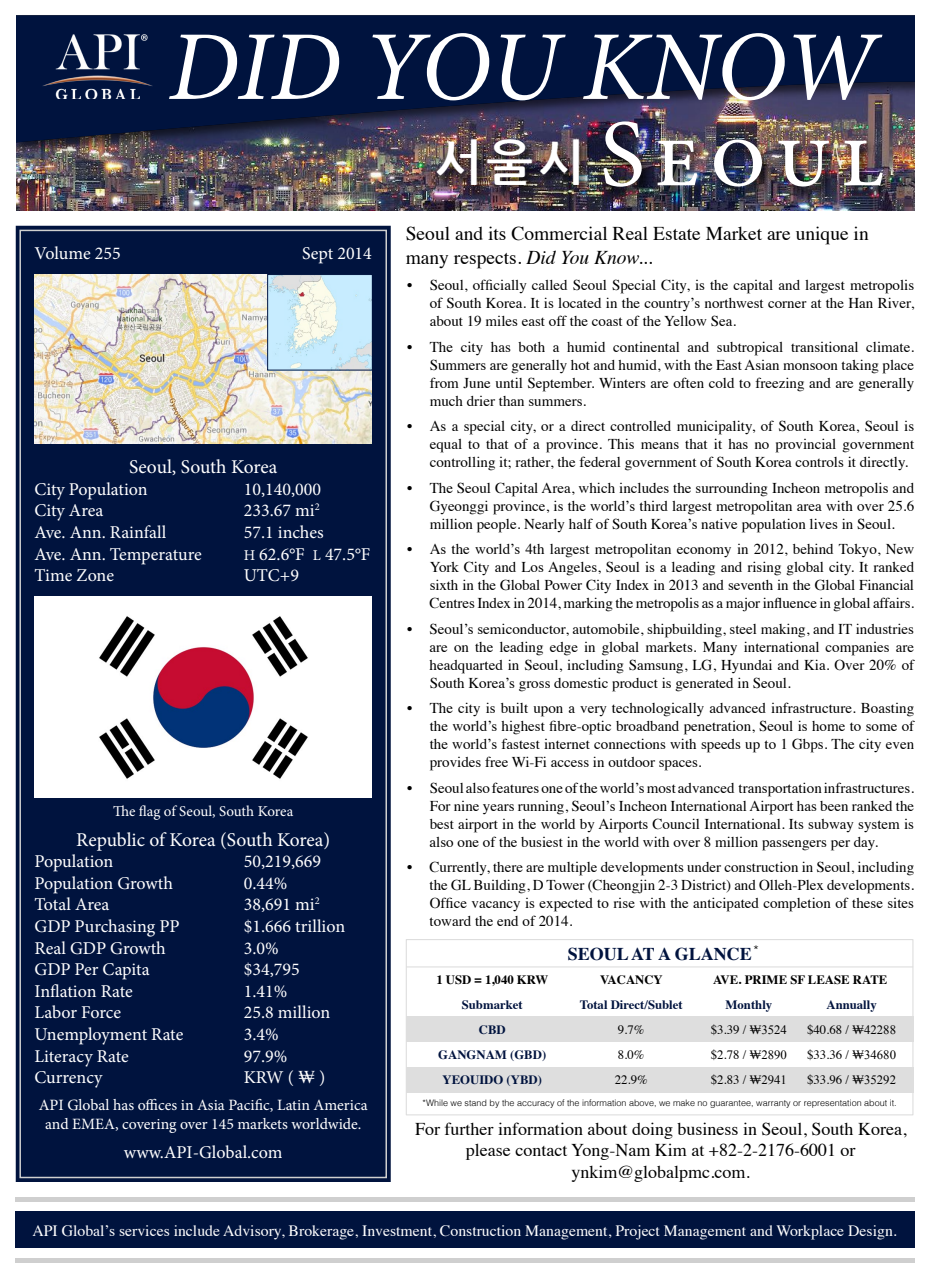
<style>
.page{position:relative;width:930px;height:1278px;background:#fff}
.page>*{position:absolute;margin:0;border:0;box-sizing:border-box;transform-origin:0 0}
.t1{font:italic 99px "Minion Pro";letter-spacing:-.01em;color:#fff}
.t2{font:96px "Minion Pro";letter-spacing:.1em;color:#fff}
.t3{font:19.5px "Times";color:#000}
.t4{font:19.5px "Minion Pro";letter-spacing:-.005em;color:#fff}
.t5{font:18px/21.6px "Minion Pro";color:#fff}
.t6{font:18px/21.6px "Times";color:#000;text-align:center}
.t7{font:700 18px "Times";color:#00133e}
.t8{font:15.75px "Times";color:#fff}
.t9{font:15.75px/18.9px "Minion Pro";color:#fff;text-align:center}
.t10{font:15px/18px "Times";color:#000;text-align:justify}
.t11{font:15px "Minion Pro";color:#fff}
.t12{font:300 13.5px "Helvetica";color:#000}
.t13{font:12.75px "Times";color:#000}
.t14{font:700 12.75px "Times";color:#00133e}
.t15{font:700 12.75px "Times";color:#000}
.t16{font:300 9px "Helvetica";color:#000}
.s1{font-family:"Nanum Gothic";font-weight:700;font-size:49.5px}
.s2{font-style:italic}
.s3{font-size:15px}
.s4{font-family:"Tw Cen"}
.s5{font-family:"Times New Roman"}
</style>
<div class="page">
<div style="left:16px;top:226px;width:375px;height:956px;background:#00133e;border:3px solid #00133e"></div>
<div style="left:19px;top:230px;width:368px;height:948px;border:2px solid #cfcfcf"></div>
<div style="left:15px;top:1212px;width:899px;height:36px;background:#00133e"></div>
<div style="left:15px;top:1197px;width:900px;height:5px;background:#cfcfcf"></div>
<div style="left:15px;top:1258px;width:900px;height:5px;background:#cfcfcf"></div>
<img style="left:16px;top:157px;width:899px;height:54px">
<img style="left:34px;top:275px;width:338px;height:169px">
<img style="left:269px;top:276px;width:102px;height:93px">
<div style="left:267px;top:274px;width:106px;height:97px;border:1px solid #00133e"></div>
<div style="left:34px;top:597px;width:338px;height:201px;background:#fff"></div>
<img style="left:99px;top:616px;width:209px;height:163px">
<div style="left:600px;top:120px;width:294px;height:81px;background:#000;opacity:.8"></div>
<div style="left:434px;top:138px;width:157px;height:62px;background:#000;opacity:.8"></div>
<div style="left:406px;top:1017px;width:508px;height:25px;background:#dedede"></div>
<div style="left:406px;top:1067px;width:508px;height:25px;background:#dedede"></div>
<div style="left:406px;top:939px;width:508px;height:176px;border:1px solid #dedede"></div>
<hr style="left:406px;top:966px;width:507px;height:1px;background:#dedede">
<div style="left:11px;top:13px;width:916px;height:144px;background:#000;opacity:.6"></div>
<svg style="left:16px;top:15px;width:899px;height:128px;background:#152145"></svg>
<img style="left:42px;top:35px;width:110px;height:64px">
<div style="left:915px;top:11px;width:15px;height:205px;background:#fff"></div>
<div style="left:0;top:10px;width:16px;height:205px;background:#fff"></div>
<h1 class="t1" style="left:168px;top:0;width:710px">DID YOU KNOW</h1>
<h2 class="t2" style="left:435px;top:90px;width:451px"><span class="s1">서울시</span> Seoul</h2>
<h3 class="t3" style="left:406px;top:216px;width:465px">Seoul and its Commercial Real Estate Market are unique in</h3>
<p class="t5" style="left:34px;top:242px;width:88px">Volume 255</p>
<h3 class="t3" style="left:406px;top:239px;width:248px">many respects. <span class="s2">Did You Know...</span></h3>
<p class="t5" style="left:302px;top:242px;width:71px">Sept 2014</p>
<h3 class="t4" style="left:129px;top:454px;width:150px">Seoul, South Korea</h3>
<p class="t5" style="left:34px;top:478px;width:169px">City Population<br>City Area<br>Ave. Ann. Rainfall<br>Ave. Ann. Temperature<br>Time Zone</p>
<p class="t5" style="left:244px;top:478px;width:128px">10,140,000<br>233.67 mi<sup>2<br></sup>57.1 inches<br><span class="s3">H</span> 62.6<span class="s4">º</span>F <span class="s3">L</span> 47.5<span class="s4">º</span>F<br>UTC+9</p>
<p class="t11" style="left:113px;top:802px;width:182px">The flag of Seoul, South Korea</p>
<h3 class="t4" style="left:76px;top:826px;width:256px">Republic of Korea (South Korea)</h3>
<p class="t5" style="left:34px;top:851px;width:150px">Population<br>Population Growth<br>Total Area<br>GDP Purchasing PP<br>Real GDP Growth<br>GDP Per Capita<br>Inflation Rate<br>Labor Force<br>Unemployment Rate<br>Literacy Rate<br>Currency</p>
<p class="t5" style="left:244px;top:851px;width:103px">50,219,669<br>0.44%<br>38,691 mi<sup>2 </sup>$1.666 trillion<br>3.0%<br>$34,795<br>1.41%<br>25.8 million<br>3.4%<br>97.9%<br>KRW ( <span class="s5">₩</span> )</p>
<p class="t9" style="left:39px;top:1096px;width:331px">API Global has offices in Asia Pacific, Latin America and EMEA, covering over 145 markets worldwide.</p>
<p class="t5" style="left:124px;top:1141px;width:160px">www.API-Global.com</p>
<p class="t10" style="left:430px;top:275px;width:486px;text-indent:-22px">• Seoul, officially called Seoul Special City, is the capital and largest metropolis of South Korea. It is located in the country’s northwest corner at the Han River, about 19 miles east off the coast of the Yellow Sea.</p>
<p class="t10" style="left:430px;top:336px;width:486px;text-indent:-22px">• The city has both a humid continental and subtropical transitional climate.<br>Summers are generally hot and humid, with the East Asian monsoon taking place from June until September. Winters are often cold to freezing and are generally much drier than summers.</p>
<p class="t10" style="left:430px;top:416px;width:486px;text-indent:-22px">• As a special city, or a direct controlled municipality, of South Korea, Seoul is equal to that of a province. This means that it has no provincial government controlling it; rather, the federal government of South Korea controls it directly.</p>
<p class="t10" style="left:430px;top:477px;width:486px;text-indent:-22px">• The Seoul Capital Area, which includes the surrounding Incheon metropolis and Gyeonggi province, is the world’s third largest metropolitan area with over 25.6 million people. Nearly half of South Korea’s native population lives in Seoul.</p>
<p class="t10" style="left:430px;top:539px;width:486px;text-indent:-22px">• As the world’s 4th largest metropolitan economy in 2012, behind Tokyo, New York City and Los Angeles, Seoul is a leading and rising global city. It ranked sixth in the Global Power City Index in 2013 and seventh in the Global Financial Centres Index in 2014, marking the metropolis as a major influence in global affairs.</p>
<p class="t10" style="left:430px;top:618px;width:486px;text-indent:-23px">• Seoul’s semiconductor, automobile, shipbuilding, steel making, and IT industries are on the leading edge in global markets. Many international companies are headquarted in Seoul, including Samsung, LG, Hyundai and Kia. Over 20% of South Korea’s gross domestic product is generated in Seoul.</p>
<p class="t10" style="left:430px;top:698px;width:486px;text-indent:-23px">• The city is built upon a very technologically advanced infrastructure. Boasting the world’s highest fibre-optic broadband penetration, Seoul is home to some of the world’s fastest internet connections with speeds up to 1 Gbps. The city even provides free Wi-Fi access in outdoor spaces.</p>
<p class="t10" style="left:430px;top:777px;width:486px;text-indent:-22px">• Seoul also features one oftheworld’smost advanced transportation infrastructures.<br>For nine years running, Seoul’s Incheon International Airport has been ranked the best airport in the world by Airports Council International. Its subway system is also one of the busiest in the world with over 8 million passengers per day.</p>
<p class="t10" style="left:430px;top:857px;width:486px;text-indent:-22px">• Currently, there are multiple developments under construction in Seoul, including the GL Building, D Tower (Cheongjin 2-3 District) and Olleh-Plex developments.<br>Office vacancy is expected to rise with the anticipated completion of these sites toward the end of 2014.</p>
<p class="t12" style="left:753px;top:939px;width:7px">*</p>
<p class="t7" style="left:568px;top:937px;width:185px">SEOUL AT A GLANCE</p>
<p class="t15" style="left:436px;top:968px;width:114px">1 USD = 1,040 KRW</p>
<p class="t14" style="left:462px;top:992px;width:62px">Submarket</p>
<p class="t14" style="left:479px;top:1018px;width:28px">CBD</p>
<p class="t14" style="left:438px;top:1043px;width:110px">GANGNAM (GBD)</p>
<p class="t14" style="left:443px;top:1068px;width:101px">YEOUIDO (YBD)</p>
<p class="t15" style="left:600px;top:968px;width:64px">VACANCY</p>
<p class="t15" style="left:713px;top:968px;width:176px">AVE. PRIME SF LEASE RATE</p>
<p class="t14" style="left:580px;top:992px;width:105px">Total Direct/Sublet</p>
<p class="t13" style="left:618px;top:1018px;width:28px">9.7%</p>
<p class="t13" style="left:618px;top:1043px;width:28px">8.0%</p>
<p class="t13" style="left:615px;top:1068px;width:34px">22.9%</p>
<p class="t14" style="left:726px;top:992px;width:48px">Monthly</p>
<p class="t14" style="left:826px;top:992px;width:52px">Annually</p>
<p class="t13" style="left:711px;top:1018px;width:78px">$3.39 / <span class="s5">₩3524</span></p>
<p class="t13" style="left:711px;top:1068px;width:78px">$2.83 / <span class="s5">₩2941</span></p>
<p class="t13" style="left:711px;top:1043px;width:78px">$2.78 / <span class="s5">₩2890</span></p>
<p class="t13" style="left:807px;top:1018px;width:90px">$40.68 / <span class="s5">₩42288</span></p>
<p class="t13" style="left:807px;top:1068px;width:90px">$33.96 / <span class="s5">₩35292</span></p>
<p class="t13" style="left:807px;top:1043px;width:90px">$33.36 / <span class="s5">₩34680</span></p>
<p class="t16" style="left:423px;top:1095px;width:476px">*While we stand by the accuracy of the information above, we make no guarantee, warranty or representation about it.</p>
<p class="t6" style="left:415px;top:1116px;width:493px">For further information about doing business in Seoul, South Korea, please contact Yong-Nam Kim at +82-2-2176-6001 or ynkim@globalpmc.com.</p>
<p class="t8" style="left:32px;top:1216px;width:866px">API Global’s services include Advisory, Brokerage, Investment, Construction Management, Project Management and Workplace Design.</p>
</div>
